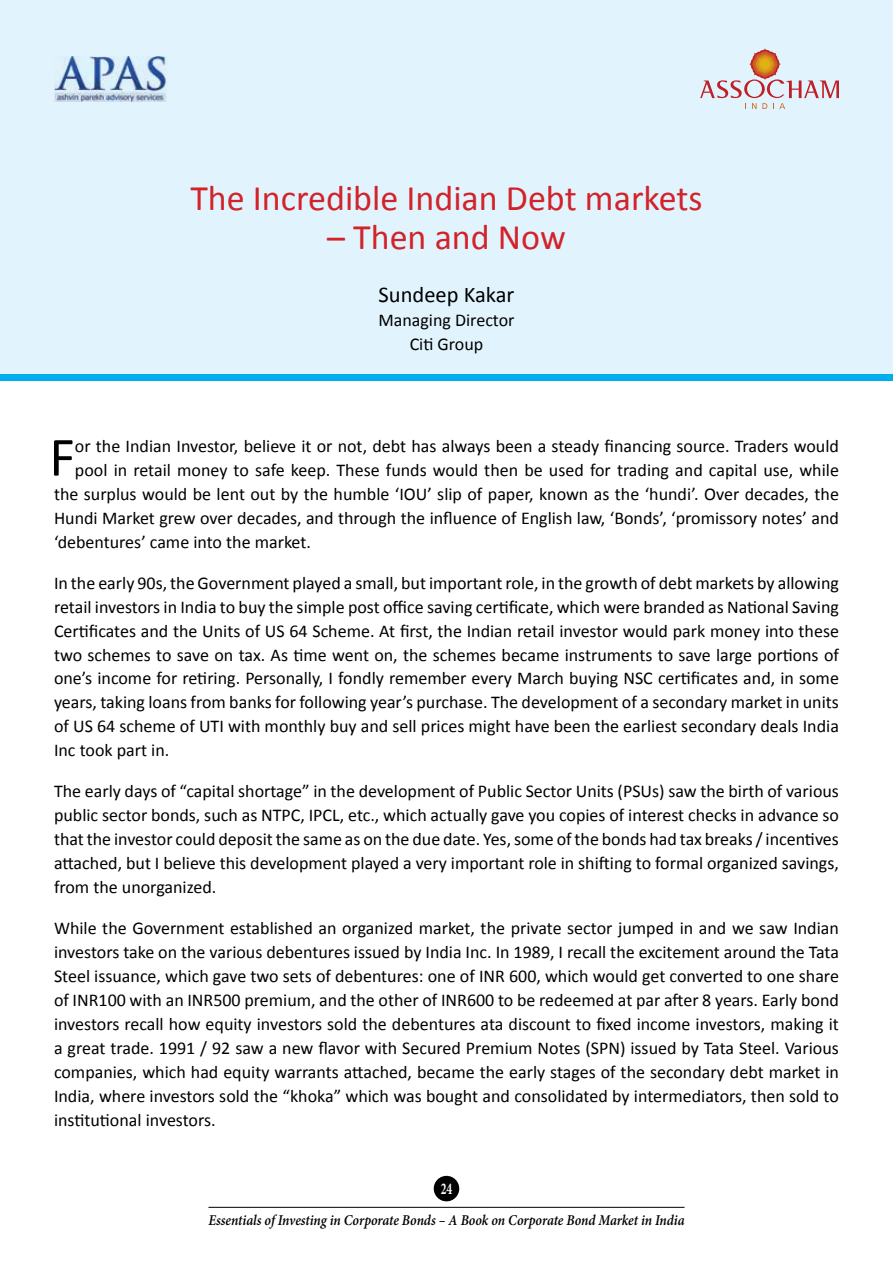
<style>
.page{position:relative;width:893px;height:1263px;background:#fff}
.page>*{position:absolute;margin:0;border:0;box-sizing:border-box;transform-origin:0 0}
.t1{font:55.8px "Calibri";color:#000}
.t2{font:36px "Calibri";color:#d2232a}
.t3{font:22.5px "Calibri";color:#000}
.t4{font:18px/24px "Calibri";color:#000;text-align:justify}
.t5{font:700 16.5px "Minion Pro";color:#fff;scale:.7 1}
.t6{font:italic 600 15px "Minion Pro";letter-spacing:-.005em;color:#000;scale:.9 1}
</style>
<div class="page">
<div style="left:434px;top:1176px;width:25px;height:25px;background:#000;border-radius:50%"></div>
<hr style="left:208px;top:1207px;width:476px;height:1px;background:#000">
<div style="left:0;top:0;width:893px;height:374px;background:#e1f4fd"></div>
<div style="left:0;top:374px;width:893px;height:7px;background:#00aeef"></div>
<h2 class="t2" style="left:190px;top:175px;width:514px">The Incredible Indian Debt markets</h2>
<h2 class="t2" style="left:327px;top:214px;width:240px">– Then and Now</h2>
<p class="t3" style="left:379px;top:280px;width:137px">Sundeep Kakar</p>
<p class="t4" style="left:378px;top:308px;width:138px;text-align:center">Managing Director<br>Citi Group</p>
<h1 class="t1" style="left:49px;top:422px;width:27px">F</h1>
<p class="t4" style="left:75px;top:434px;width:765px">or the Indian Investor, believe it or not, debt has always been a steady financing source. Traders would</p>
<p class="t4" style="left:75px;top:458px;width:765px">pool in retail money to safe keep. These funds would then be used for trading and capital use, while</p>
<p class="t4" style="left:54px;top:482px;width:786px">the surplus would be lent out by the humble ‘IOU’ slip of paper, known as the ‘hundi’. Over decades, the</p>
<p class="t4" style="left:54px;top:506px;width:786px">Hundi Market grew over decades, and through the influence of English law, ‘Bonds’, ‘promissory notes’ and</p>
<p class="t4" style="left:54px;top:530px;width:259px">‘debentures’ came into the market.</p>
<p class="t4" style="left:54px;top:571px;width:786px">In the early 90s, the Government played a small, but important role, in the growth of debt markets by allowing retail investors in India to buy the simple post office saving certificate, which were branded as National Saving Certificates and the Units of US 64 Scheme. At first, the Indian retail investor would park money into these two schemes to save on tax. As time went on, the schemes became instruments to save large portions of one’s income for retiring. Personally, I fondly remember every March buying NSC certificates and, in some years, taking loans from banks for following year’s purchase. The development of a secondary market in units of US 64 scheme of UTI with monthly buy and sell prices might have been the earliest secondary deals India Inc took part in.</p>
<p class="t4" style="left:54px;top:779px;width:786px">The early days of “capital shortage” in the development of Public Sector Units (PSUs) saw the birth of various public sector bonds, such as NTPC, IPCL, etc., which actually gave you copies of interest checks in advance so that the investor could deposit the same as on the due date. Yes, some of the bonds had tax breaks / incentives attached, but I believe this development played a very important role in shifting to formal organized savings, from the unorganized.</p>
<p class="t4" style="left:54px;top:916px;width:786px">While the Government established an organized market, the private sector jumped in and we saw Indian investors take on the various debentures issued by India Inc. In 1989, I recall the excitement around the Tata Steel issuance, which gave two sets of debentures: one of INR 600, which would get converted to one share of INR100 with an INR500 premium, and the other of INR600 to be redeemed at par after 8 years. Early bond investors recall how equity investors sold the debentures ata discount to fixed income investors, making it a great trade. 1991 / 92 saw a new flavor with Secured Premium Notes (SPN) issued by Tata Steel. Various companies, which had equity warrants attached, became the early stages of the secondary debt market in India, where investors sold the “khoka” which was bought and consolidated by intermediators, then sold to institutional investors.</p>
<p class="t5" style="left:441px;top:1177px;width:18px">24</p>
<p class="t6" style="left:208px;top:1209px;width:530px">Essentials of Investing in Corporate Bonds – A Book on Corporate Bond Market in India</p>
</div>
